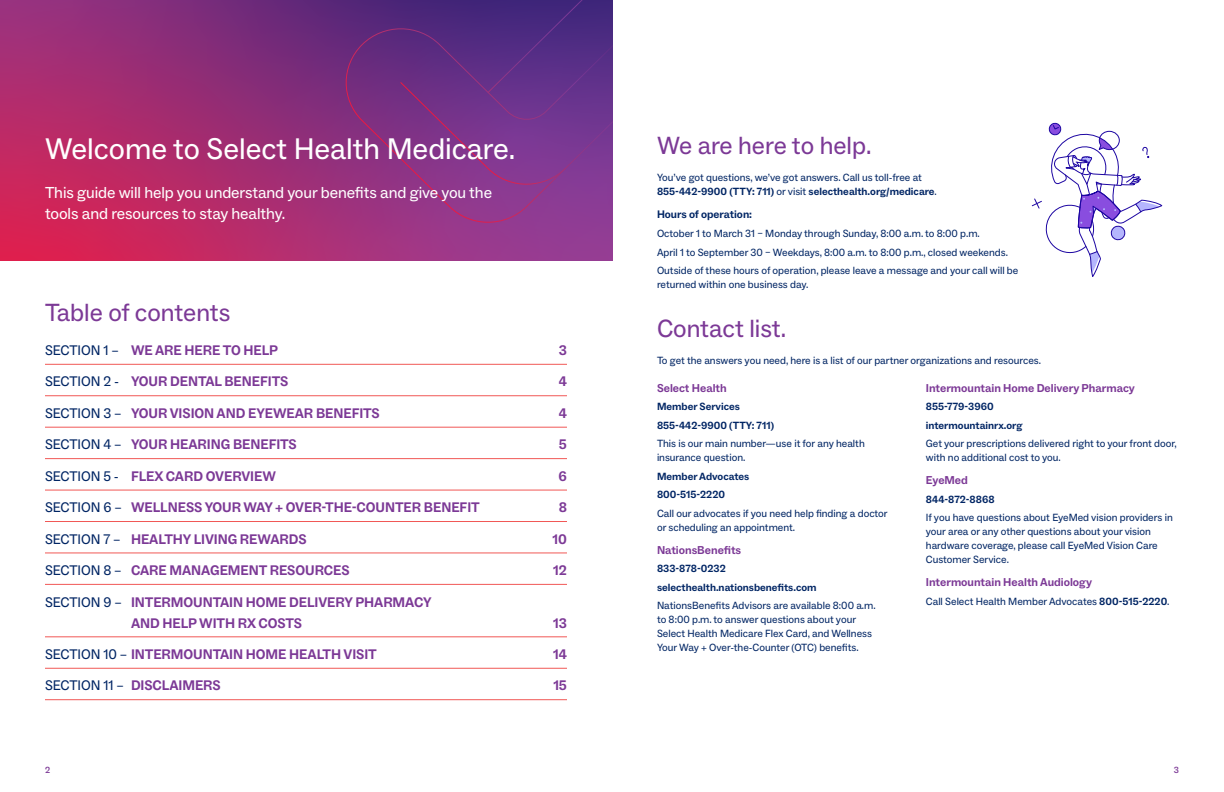
<style>
.page{position:relative;width:1224px;height:792px;background:#fff}
.page>*{position:absolute;margin:0;border:0;box-sizing:border-box;transform-origin:0 0}
.t1{font:30px "ABC Social";color:#fff}
.t2{font:25px "ABC Social";color:#7c3996}
.t3{font:16px "ABC Social";letter-spacing:-.005em;color:#fff}
.t4{font:700 14px "ABC Social";letter-spacing:-.005em;color:#7c3996}
.t5{font:14px "ABC Social";letter-spacing:-.005em;color:#002564}
.t6{font:700 11.5px "ABC Social";color:#7c3996}
.t7{font:700 11px "ABC Social";color:#002564}
.t8{font:10.5px/14px "ABC Social";color:#002564}
.t9{font:700 10.5px "ABC Social";color:#002564}
.t10{font:500 9px "ABC Social";color:#7c3996}
.s1{font-weight:400;color:#002564}
.s2{font-weight:700}
</style>
<div class="page">
<svg style="left:0;top:0;width:612px;height:261px;background:#a32c70"></svg>
<hr style="left:45px;top:699px;width:522px;height:1px;background:#f15856">
<hr style="left:45px;top:668px;width:522px;height:1px;background:#f15856">
<hr style="left:45px;top:637px;width:522px;height:1px;background:#f15856">
<hr style="left:45px;top:584px;width:522px;height:1px;background:#f15856">
<hr style="left:45px;top:553px;width:522px;height:1px;background:#f15856">
<hr style="left:45px;top:521px;width:522px;height:1px;background:#f15856">
<hr style="left:45px;top:490px;width:522px;height:1px;background:#f15856">
<hr style="left:45px;top:458px;width:522px;height:1px;background:#f15856">
<hr style="left:45px;top:427px;width:522px;height:1px;background:#f15856">
<hr style="left:45px;top:395px;width:522px;height:1px;background:#f15856">
<hr style="left:45px;top:364px;width:522px;height:1px;background:#f15856">
<svg style="left:343px;top:0;width:269px;height:229px;background:#843284"></svg>
<svg style="left:400px;top:0;width:212px;height:192px;background:#693087"></svg>
<svg style="left:1031px;top:122px;width:132px;height:155px"></svg>
<p class="t1" style="left:45px;top:130px;width:472px">Welcome to Select Health Medicare.</p>
<p class="t3" style="left:45px;top:183px;width:449px">This guide will help you understand your benefts and give you the</p>
<p class="t3" style="left:45px;top:204px;width:242px">tools and resources to stay healthy.</p>
<h1 class="t2" style="left:45px;top:297px;width:187px">Table of contents</h1>
<h3 class="t4" style="left:45px;top:342px;width:235px"><span class="s1">SECTION 1 –</span> WE ARE HERE TO HELP</h3>
<h3 class="t4" style="left:559px;top:342px;width:10px">3</h3>
<p class="t5" style="left:45px;top:373px;width:76px">SECTION 2 -</p>
<p class="t4" style="left:131px;top:373px;width:159px">YOUR DENTAL BENEFITS</p>
<p class="t4" style="left:559px;top:373px;width:10px">4</p>
<p class="t5" style="left:45px;top:405px;width:78px">SECTION 3 –</p>
<p class="t4" style="left:131px;top:405px;width:250px">YOUR VISION AND EYEWEAR BENEFITS</p>
<p class="t4" style="left:559px;top:405px;width:10px">4</p>
<p class="t5" style="left:45px;top:436px;width:78px">SECTION 4 –</p>
<p class="t4" style="left:131px;top:436px;width:167px">YOUR HEARING BENEFITS</p>
<p class="t4" style="left:559px;top:436px;width:10px">5</p>
<p class="t5" style="left:45px;top:467px;width:75px">SECTION 5 -</p>
<p class="t4" style="left:131px;top:468px;width:146px">FLEX CARD OVERVIEW</p>
<p class="t4" style="left:559px;top:468px;width:10px">6</p>
<p class="t5" style="left:45px;top:499px;width:78px">SECTION 6 –</p>
<p class="t4" style="left:131px;top:499px;width:350px">WELLNESS YOUR WAY + OVER-THE-COUNTER BENEFIT</p>
<p class="t4" style="left:559px;top:499px;width:10px">8</p>
<p class="t5" style="left:45px;top:530px;width:77px">SECTION 7 –</p>
<p class="t4" style="left:131px;top:530px;width:177px">HEALTHY LIVING REWARDS</p>
<p class="t4" style="left:553px;top:530px;width:16px">10</p>
<p class="t5" style="left:45px;top:562px;width:78px">SECTION 8 –</p>
<p class="t4" style="left:131px;top:562px;width:220px">CARE MANAGEMENT RESOURCES</p>
<p class="t4" style="left:553px;top:562px;width:15px">12</p>
<p class="t5" style="left:45px;top:593px;width:78px">SECTION 9 –</p>
<p class="t4" style="left:131px;top:593px;width:302px">INTERMOUNTAIN HOME DELIVERY PHARMACY</p>
<p class="t4" style="left:131px;top:614px;width:172px">AND HELP WITH RX COSTS</p>
<p class="t4" style="left:553px;top:614px;width:15px">13</p>
<p class="t4" style="left:45px;top:646px;width:333px"><span class="s1">SECTION 10 –</span> INTERMOUNTAIN HOME HEALTH VISIT</p>
<p class="t4" style="left:553px;top:646px;width:15px">14</p>
<p class="t4" style="left:45px;top:677px;width:177px"><span class="s1">SECTION 11 –</span> DISCLAIMERS</p>
<p class="t4" style="left:553px;top:677px;width:15px">15</p>
<h1 class="t2" style="left:657px;top:130px;width:216px">We are here to help.</h1>
<p class="t8" style="left:657px;top:171px;width:281px">You’ve got questions, we’ve got answers. Call us toll-free at<br><span class="s2">855-442-9900 (TTY: 711)</span> or visit <span class="s2">selecthealth.org/medicare</span>.</p>
<h4 class="t7" style="left:657px;top:208px;width:97px">Hours of operation:</h4>
<p class="t8" style="left:657px;top:224px;width:363px;line-height:18.5px">October 1 to March 31 – Monday through Sunday, 8:00 a.m. to 8:00 p.m.<br>April 1 to September 30 – Weekdays, 8:00 a.m. to 8:00 p.m., closed weekends.<br>Outside of these hours of operation, please leave a message and your call will be</p>
<p class="t8" style="left:657px;top:278px;width:153px">returned within one business day.</p>
<h1 class="t2" style="left:657px;top:313px;width:131px">Contact list.</h1>
<p class="t8" style="left:657px;top:354px;width:386px">To get the answers you need, here is a list of our partner organizations and resources.</p>
<h4 class="t6" style="left:657px;top:381px;width:71px">Select Health</h4>
<h4 class="t6" style="left:926px;top:381px;width:210px">Intermountain Home Delivery Pharmacy</h4>
<p class="t9" style="left:657px;top:400px;width:85px">Member Services</p>
<p class="t9" style="left:926px;top:400px;width:69px">855-779-3960</p>
<p class="t9" style="left:657px;top:419px;width:119px">855-442-9900 (TTY: 711)</p>
<p class="t9" style="left:926px;top:419px;width:98px">intermountainrx.org</p>
<p class="t8" style="left:657px;top:437px;width:209px">This is our main number—use it for any health</p>
<p class="t8" style="left:926px;top:437px;width:252px">Get your prescriptions delivered right to your front door,</p>
<p class="t8" style="left:657px;top:451px;width:90px">insurance question.</p>
<p class="t8" style="left:926px;top:451px;width:136px">with no additional cost to you.</p>
<p class="t9" style="left:657px;top:470px;width:94px">Member Advocates</p>
<h4 class="t6" style="left:926px;top:473px;width:43px">EyeMed</h4>
<p class="t9" style="left:657px;top:488px;width:70px">800-515-2220</p>
<p class="t9" style="left:926px;top:493px;width:70px">844-872-8868</p>
<p class="t8" style="left:657px;top:506px;width:232px">Call our advocates if you need help fnding a doctor</p>
<p class="t8" style="left:926px;top:511px;width:248px">If you have questions about EyeMed vision providers in</p>
<p class="t8" style="left:657px;top:520px;width:140px">or scheduling an appointment.</p>
<p class="t8" style="left:926px;top:525px;width:233px">your area or any other questions about your vision hardware coverage, please call EyeMed Vision Care</p>
<p class="t6" style="left:657px;top:543px;width:86px">NationsBenefts</p>
<p class="t8" style="left:926px;top:553px;width:85px">Customer Service.</p>
<p class="t9" style="left:657px;top:562px;width:70px">833-878-0232</p>
<p class="t9" style="left:657px;top:581px;width:161px">selecthealth.nationsbenefts.com</p>
<p class="t8" style="left:657px;top:599px;width:220px">NationsBenefts Advisors are available 8:00 a.m. to 8:00 p.m. to answer questions about your Select Health Medicare Flex Card, and Wellness Your Way + Over-the-Counter (OTC) benefts.</p>
<h4 class="t6" style="left:926px;top:575px;width:168px">Intermountain Health Audiology</h4>
<p class="t8" style="left:926px;top:594px;width:245px">Call Select Health Member Advocates <span class="s2">800-515-2220</span>.</p>
<p class="t10" style="left:45px;top:765px;width:7px">2</p>
<p class="t10" style="left:1174px;top:765px;width:7px">3</p>
</div>
